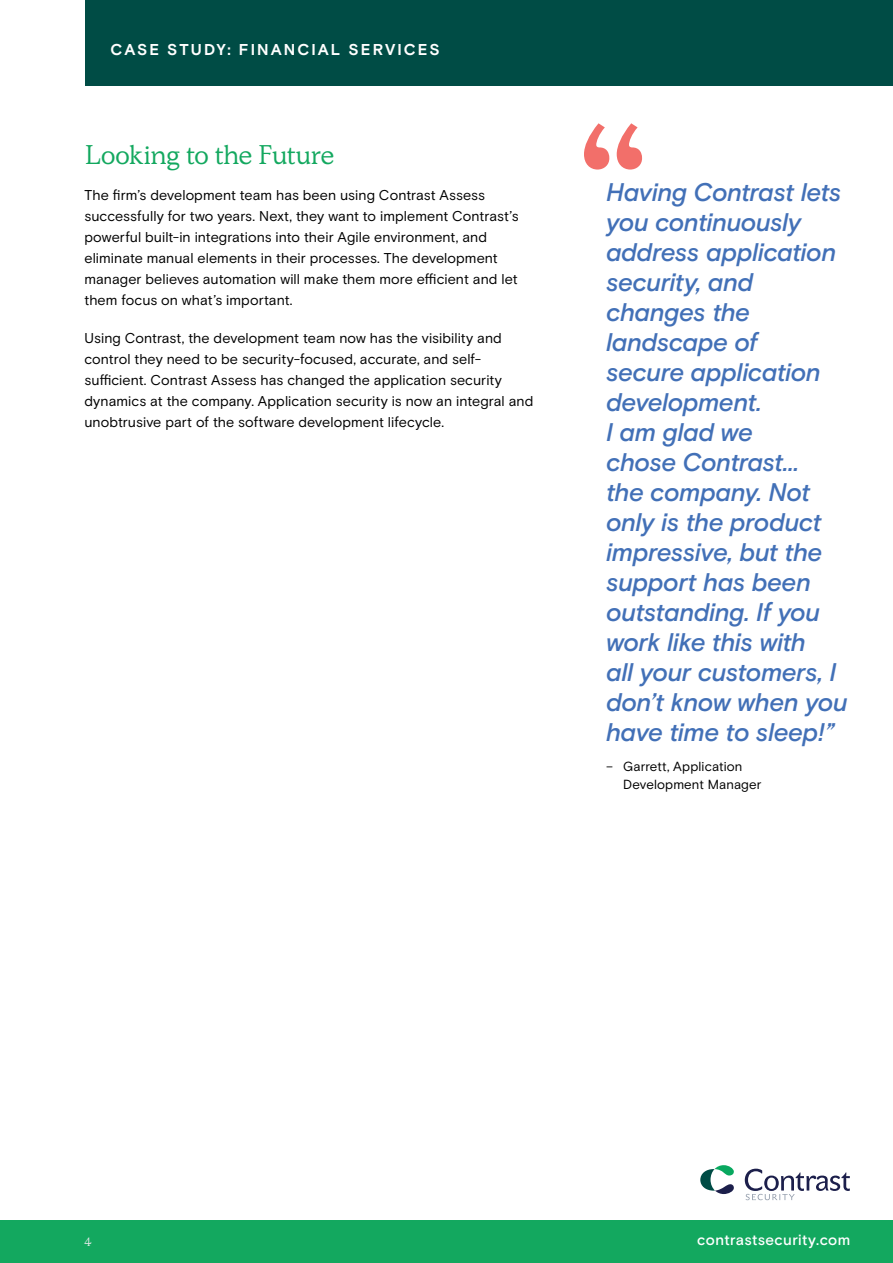
<style>
.page{position:relative;width:893px;height:1263px;background:#fff}
.page>*{position:absolute;margin:0;border:0;box-sizing:border-box;transform-origin:0 0}
.t1{font:27px "Simula";color:#13a85f}
.t2{font:italic 500 25.5px/30px "Basis Grotesque Pro";letter-spacing:-.015em;color:#4270b7}
.t3{font:700 15.75px "Basis Grotesque Pro";letter-spacing:.13em;color:#fff}
.t4{font:500 15px "Basis Grotesque Pro";letter-spacing:.025em;color:#fff}
.t5{font:14.25px/21px "Basis Grotesque Pro";letter-spacing:.005em;color:#000}
.t6{font:13.2px/18px "Basis Grotesque Pro";letter-spacing:.01em;color:#000}
.t7{font:12px "Simula";color:#ebeced}
</style>
<div class="page">
<div style="left:0;top:1220px;width:893px;height:43px;background:#13a85f"></div>
<svg style="left:745px;top:1169px;width:104px;height:31px"></svg>
<svg style="left:701px;top:1165px;width:33px;height:29px"></svg>
<div style="left:85px;top:0;width:808px;height:85px;background:#004c45"></div>
<svg style="left:584px;top:123px;width:58px;height:47px"></svg>
<p class="t3" style="left:111px;top:40px;width:331px">CASE STUDY: FINANCIAL SERVICES</p>
<h1 class="t1" style="left:85px;top:138px;width:251px">Looking to the Future</h1>
<p class="t5" style="left:84px;top:185px;width:436px">The firm’s development team has been using Contrast Assess successfully for two years. Next, they want to implement Contrast’s powerful built-in integrations into their Agile environment, and eliminate manual elements in their processes. The development manager believes automation will make them more efficient and let them focus on what’s important.</p>
<p class="t5" style="left:84px;top:328px;width:450px">Using Contrast, the development team now has the visibility and control they need to be security-focused, accurate, and self&shy;sufficient. Contrast Assess has changed the application security dynamics at the company. Application security is now an integral and unobtrusive part of the software development lifecycle.</p>
<p class="t2" style="left:606px;top:178px;width:243px">Having Contrast lets you continuously address application security, and changes the landscape of<br>secure application development.<br>I am glad we<br>chose Contrast...<br>the company. Not only is the product impressive, but the support has been outstanding. If you work like this with<br>all your customers, I don’t know when you have time to sleep!”</p>
<p class="t6" style="left:623px;top:758px;width:140px;text-indent:-17px">– Garrett, Application<br>Development Manager</p>
<p class="t7" style="left:84px;top:1234px;width:9px">4</p>
<p class="t4" style="left:697px;top:1231px;width:155px">contrastsecurity.com</p>
</div>
